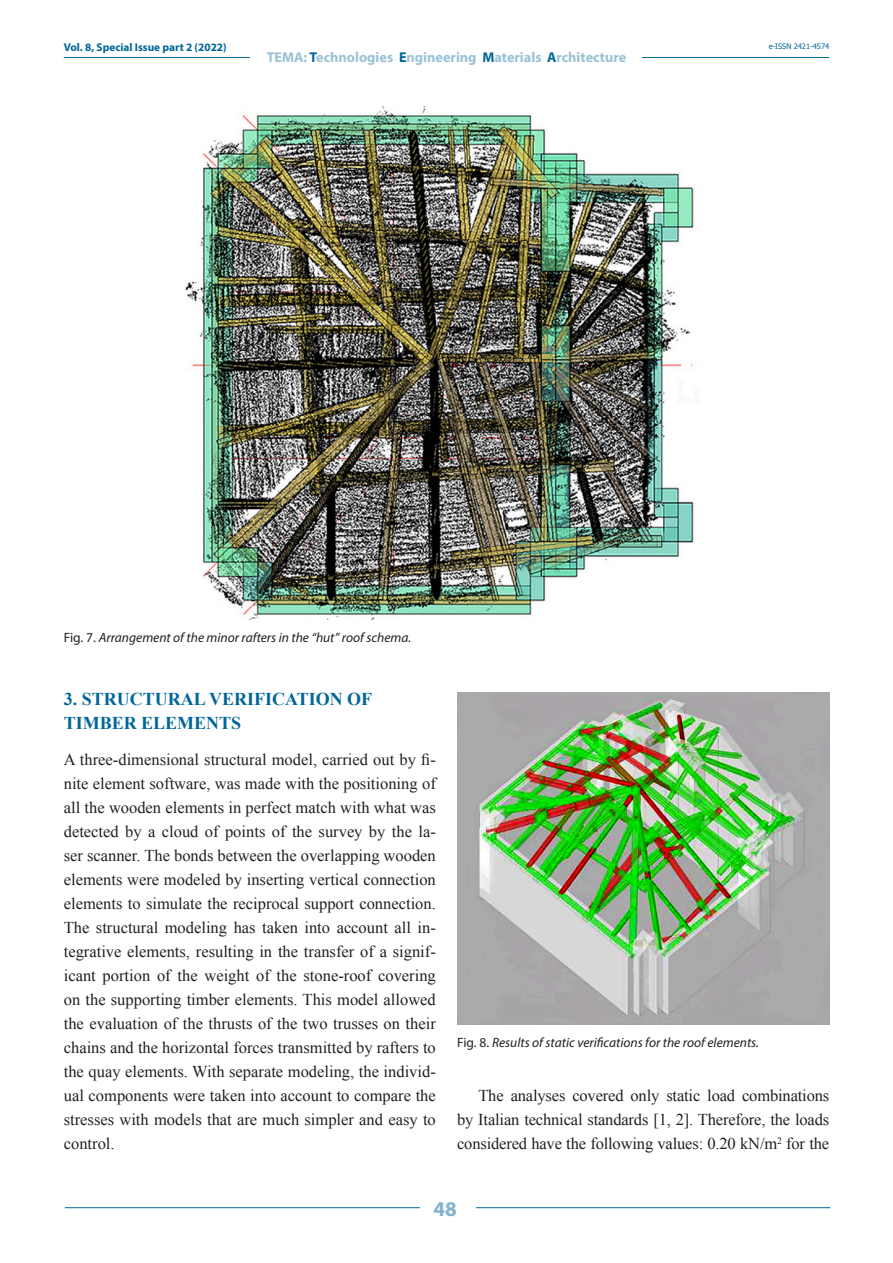
<style>
.page{position:relative;width:893px;height:1263px;background:#fff}
.page>*{position:absolute;margin:0;border:0;box-sizing:border-box;transform-origin:0 0}
.t1{font:700 21px "Myriad Pro";color:#80b3cc}
.TITOLO_1_Livello{font:700 18px/24px "Times New Roman";color:#069}
.TESTO_noRIENTRO{font:16.5px/24px "Times New Roman";color:#231f20;text-align:justify}
.TESTO{font:16.5px/24px "Times New Roman";letter-spacing:-.01em;color:#231f20;text-align:justify}
.t2{font:700 14.25px "Myriad Pro";color:#99c2d6}
.DIDASCALIA{font:italic 13.5px "Myriad Pro";color:#231f20}
.t3{font:700 11.25px "Myriad Pro";color:#069}
.t4{font:7.5px "Tahoma";color:#069}
.s1{color:#069}
.s2{font-style:normal}
</style>
<div class="page">
<hr style="left:64px;top:57px;width:765px;height:1px;background:#069">
<div style="left:251px;top:48px;width:391px;height:17px;background:#fff"></div>
<hr style="left:65px;top:1207px;width:765px;height:1px;background:#069">
<div style="left:420px;top:1195px;width:55px;height:25px;background:#fff"></div>
<img style="left:185px;top:106px;width:509px;height:513px">
<img style="left:457px;top:692px;width:372px;height:332px">
<p class="t3" style="left:64px;top:40px;width:164px">Vol. 8, Special Issue part 2 (2022)</p>
<p class="t2" style="left:267px;top:48px;width:361px">TEMA: <span class="s1">T</span>echnologies <span class="s1">E</span>ngineering <span class="s1">M</span>aterials <span class="s1">A</span>rchitecture</p>
<p class="t4" style="left:769px;top:41px;width:62px">e-ISSN 2421-4574</p>
<p class="DIDASCALIA" style="left:64px;top:629px;width:349px"><span class="s2">Fig. 7.</span> Arrangement of the minor rafters in the “hut” roof schema.</p>
<p class="TITOLO_1_Livello" style="left:64px;top:687px;width:310px">3. STRUCTURAL VERIFICATION OF<br>TIMBER ELEMENTS</p>
<p class="TESTO_noRIENTRO" style="left:64px;top:747px;width:374px">A three-dimensional structural model, carried out by fi&shy;nite element software, was made with the positioning of all the wooden elements in perfect match with what was detected by a cloud of points of the survey by the la&shy;ser scanner. The bonds between the overlapping wooden elements were modeled by inserting vertical connection elements to simulate the reciprocal support connection.<br>The structural modeling has taken into account all in&shy;tegrative elements, resulting in the transfer of a signif&shy;icant portion of the weight of the stone-roof covering on the supporting timber elements. This model allowed the evaluation of the thrusts of the two trusses on their chains and the horizontal forces transmitted by rafters to the quay elements. With separate modeling, the individ&shy;ual components were taken into account to compare the stresses with models that are much simpler and easy to control.</p>
<p class="DIDASCALIA" style="left:457px;top:1034px;width:303px"><span class="s2">Fig. 8.</span> Results of static verifications for the roof elements.</p>
<p class="TESTO" style="left:457px;top:1083px;width:374px;text-indent:21px">The analyses covered only static load combinations by Italian technical standards [1, 2]. Therefore, the loads considered have the following values: 0.20 kN/m<sup>2</sup> for the</p>
<p class="t1" style="left:434px;top:1195px;width:25px">48</p>
</div>
